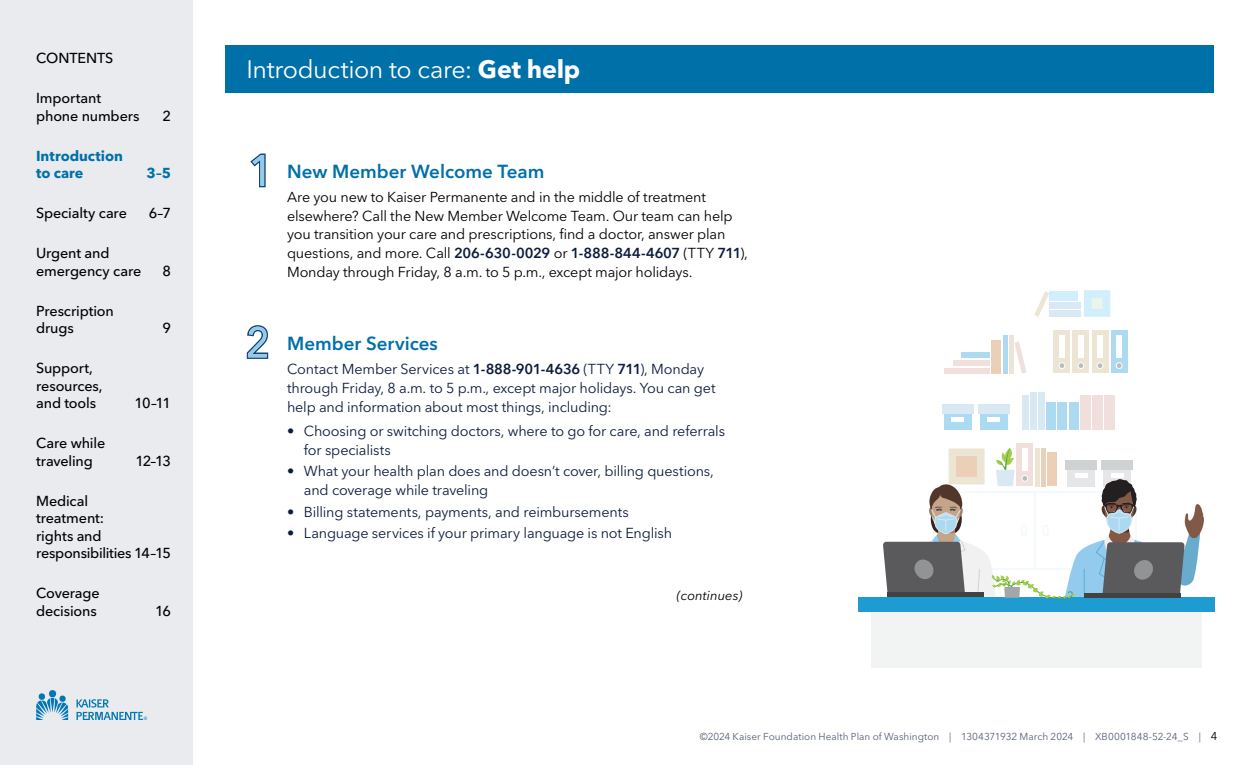
<style>
.page{position:relative;width:1260px;height:765px;background:#fff}
.page>*{position:absolute;margin:0;border:0;box-sizing:border-box;transform-origin:0 0}
.t1{font:25px "Avenir Next LT Pro";letter-spacing:-.02em;color:#fff}
.t2{font:600 18.75px "Avenir Next LT Pro";color:#0070a8}
.t3{font:14.38px/18.8px "Avenir Next LT Pro";letter-spacing:-.01em;color:#0d1c3d}
.t4{font:14.38px/18.8px "Avenir Next LT Pro";letter-spacing:-.01em;color:#000}
.t5{font:500 14.38px/17.5px "Avenir Next LT Pro";letter-spacing:-.01em;color:#000}
.t6{font:700 14.38px/17.5px "Avenir Next LT Pro";color:#0070a8}
.t7{font:italic 13.12px "Avenir Next LT Pro";color:#000}
.t8{font:10px "Avenir Next LT Pro";letter-spacing:.005em;color:#566077}
.s1{font-weight:700}
.s2{font-weight:600;color:#0d1c3d}
.s3{font-weight:600}
.s4{font-size:11.25px;color:#000}
</style>
<div class="page">
<div style="left:0;top:0;width:193px;height:765px;background:#e9ebee"></div>
<div style="left:225px;top:45px;width:988px;height:48px;background:#0070a8"></div>
<svg style="left:36px;top:693px;width:32px;height:27px"></svg>
<div style="left:49px;top:690px;width:7px;height:7px;background:#0178b4;border-radius:50%"></div>
<svg style="left:77px;top:699px;width:70px;height:21px"></svg>
<svg style="left:250px;top:154px;width:16px;height:33px"></svg>
<svg style="left:247px;top:325px;width:21px;height:34px"></svg>
<svg style="left:942px;top:314px;width:186px;height:134px"></svg>
<div style="left:1054px;top:330px;width:16px;height:43px;background:#ede5d3"></div>
<div style="left:1059px;top:335px;width:6px;height:23px;background:#fff"></div>
<div style="left:1059px;top:362px;width:6px;height:7px;border:1px solid #fff;border-radius:50%"></div>
<div style="left:1073px;top:330px;width:16px;height:43px;background:#ede5d3"></div>
<div style="left:1078px;top:335px;width:6px;height:23px;background:#fff"></div>
<div style="left:1078px;top:362px;width:6px;height:7px;border:1px solid #fff;border-radius:50%"></div>
<div style="left:1092px;top:330px;width:16px;height:43px;background:#ede5d3"></div>
<div style="left:1097px;top:335px;width:6px;height:23px;background:#fff"></div>
<div style="left:1097px;top:362px;width:6px;height:7px;border:1px solid #fff;border-radius:50%"></div>
<div style="left:1111px;top:330px;width:16px;height:43px;background:#acdbf1"></div>
<div style="left:1116px;top:335px;width:6px;height:23px;background:#fff"></div>
<svg style="left:1116px;top:363px;width:6px;height:6px"></svg>
<div style="left:1116px;top:362px;width:7px;height:7px;border:1px solid #fff;border-radius:50%"></div>
<div style="left:1017px;top:443px;width:16px;height:43px;background:#f1dfde"></div>
<div style="left:944px;top:368px;width:46px;height:5px;background:#f1dfde"></div>
<div style="left:953px;top:360px;width:37px;height:6px;background:#f1dfde"></div>
<div style="left:961px;top:353px;width:29px;height:5px;background:#acdbf1"></div>
<div style="left:992px;top:340px;width:9px;height:33px;background:#ebcfb6"></div>
<div style="left:1003px;top:335px;width:5px;height:38px;background:#acdbf1"></div>
<div style="left:1009px;top:335px;width:5px;height:38px;background:#ede5d3"></div>
<svg style="left:1014px;top:342px;width:12px;height:32px"></svg>
<div style="left:944px;top:410px;width:27px;height:20px;background:#acdbf1"></div>
<div style="left:942px;top:404px;width:31px;height:9px;background:#d8e9f3"></div>
<hr style="left:951px;top:417px;width:13px;height:4px;background:#fff">
<div style="left:980px;top:410px;width:27px;height:20px;background:#acdbf1"></div>
<div style="left:978px;top:404px;width:31px;height:9px;background:#d8e9f3"></div>
<hr style="left:987px;top:417px;width:13px;height:4px;background:#fff">
<div style="left:1022px;top:396px;width:7px;height:34px;background:#d8e9f3"></div>
<div style="left:1031px;top:392px;width:6px;height:38px;background:#d8e9f3"></div>
<div style="left:1038px;top:392px;width:7px;height:38px;background:#d8e9f3"></div>
<div style="left:1049px;top:292px;width:29px;height:9px;background:#d1eefc"></div>
<div style="left:1049px;top:303px;width:32px;height:6px;background:#d8e9f3"></div>
<div style="left:1049px;top:310px;width:32px;height:7px;background:#d8e9f3"></div>
<svg style="left:1034px;top:291px;width:15px;height:26px"></svg>
<div style="left:1046px;top:402px;width:10px;height:28px;background:#acdbf1"></div>
<div style="left:1057px;top:402px;width:10px;height:28px;background:#acdbf1"></div>
<div style="left:1069px;top:402px;width:10px;height:28px;background:#acdbf1"></div>
<div style="left:1081px;top:396px;width:10px;height:34px;background:#f1dfde"></div>
<div style="left:1093px;top:396px;width:10px;height:34px;background:#f1dfde"></div>
<div style="left:1104px;top:396px;width:11px;height:34px;background:#f1dfde"></div>
<svg style="left:1084px;top:290px;width:26px;height:27px"></svg>
<div style="left:871px;top:611px;width:330px;height:57px;background:#f2f3f3"></div>
<div style="left:858px;top:597px;width:357px;height:15px;background:#1e9cd1"></div>
<svg style="left:883px;top:448px;width:321px;height:151px"></svg>
<p class="t5" style="left:36px;top:49px;width:79px">CONTENTS</p>
<p class="t5" style="left:36px;top:90px;width:105px">Important phone numbers</p>
<p class="t5" style="left:163px;top:107px;width:10px">2</p>
<p class="t6" style="left:36px;top:147px;width:88px">Introduction to care</p>
<p class="t6" style="left:147px;top:165px;width:26px">3–5</p>
<p class="t5" style="left:36px;top:205px;width:92px">Specialty care</p>
<p class="t5" style="left:149px;top:205px;width:24px">6–7</p>
<p class="t5" style="left:36px;top:245px;width:107px">Urgent and emergency care</p>
<p class="t5" style="left:163px;top:262px;width:10px">8</p>
<p class="t5" style="left:36px;top:302px;width:79px">Prescription drugs</p>
<p class="t5" style="left:36px;top:360px;width:68px">Support, resources, and tools</p>
<p class="t5" style="left:163px;top:320px;width:10px">9</p>
<p class="t5" style="left:135px;top:395px;width:38px">10–11</p>
<p class="t5" style="left:36px;top:435px;width:71px">Care while traveling</p>
<p class="t5" style="left:135px;top:452px;width:37px">12–13</p>
<p class="t5" style="left:36px;top:492px;width:136px">Medical<br>treatment:<br>rights and responsibilities 14–15</p>
<p class="t5" style="left:36px;top:585px;width:65px">Coverage decisions</p>
<p class="t5" style="left:155px;top:602px;width:17px">16</p>
<h2 class="t1" style="left:247px;top:55px;width:335px">Introduction to care: <span class="s1">Get help</span></h2>
<h3 class="t2" style="left:287px;top:160px;width:259px">New Member Welcome Team</h3>
<p class="t4" style="left:287px;top:188px;width:462px">Are you new to Kaiser Permanente and in the middle of treatment elsewhere? Call the New Member Welcome Team. Our team can help you transition your care and prescriptions, find a doctor, answer plan questions, and more. Call <span class="s2">206-630-0029</span> or <span class="s2">1-888-844-4607</span> (TTY <span class="s2">711</span>), Monday through Friday, 8 a.m. to 5 p.m., except major holidays.</p>
<h3 class="t2" style="left:287px;top:332px;width:152px">Member Services</h3>
<p class="t3" style="left:287px;top:360px;width:430px">Contact Member Services at <span class="s3">1-888-901-4636</span> (TTY <span class="s3">711</span>), Monday through Friday, 8 a.m. to 5 p.m., except major holidays. You can get help and information about most things, including:</p>
<p class="t3" style="left:304px;top:422px;width:423px;text-indent:-17px">• Choosing or switching doctors, where to go for care, and referrals for specialists</p>
<p class="t3" style="left:304px;top:462px;width:411px;text-indent:-17px">• What your health plan does and doesn’t cover, billing questions, and coverage while traveling</p>
<p class="t3" style="left:287px;top:502px;width:343px">• Billing statements, payments, and reimbursements</p>
<p class="t3" style="left:287px;top:524px;width:387px">• Language services if your primary language is not English</p>
<p class="t7" style="left:677px;top:588px;width:67px">(continues)</p>
<p class="t8" style="left:700px;top:731px;width:387px">©2024 Kaiser Foundation Health Plan of Washington | 1304371932 March 2024 |</p>
<p class="t8" style="left:1199px;top:731px;width:20px">| <span class="s4">4</span></p>
<p class="t8" style="left:1095px;top:731px;width:95px">XB0001848-52-24_S</p>
</div>
